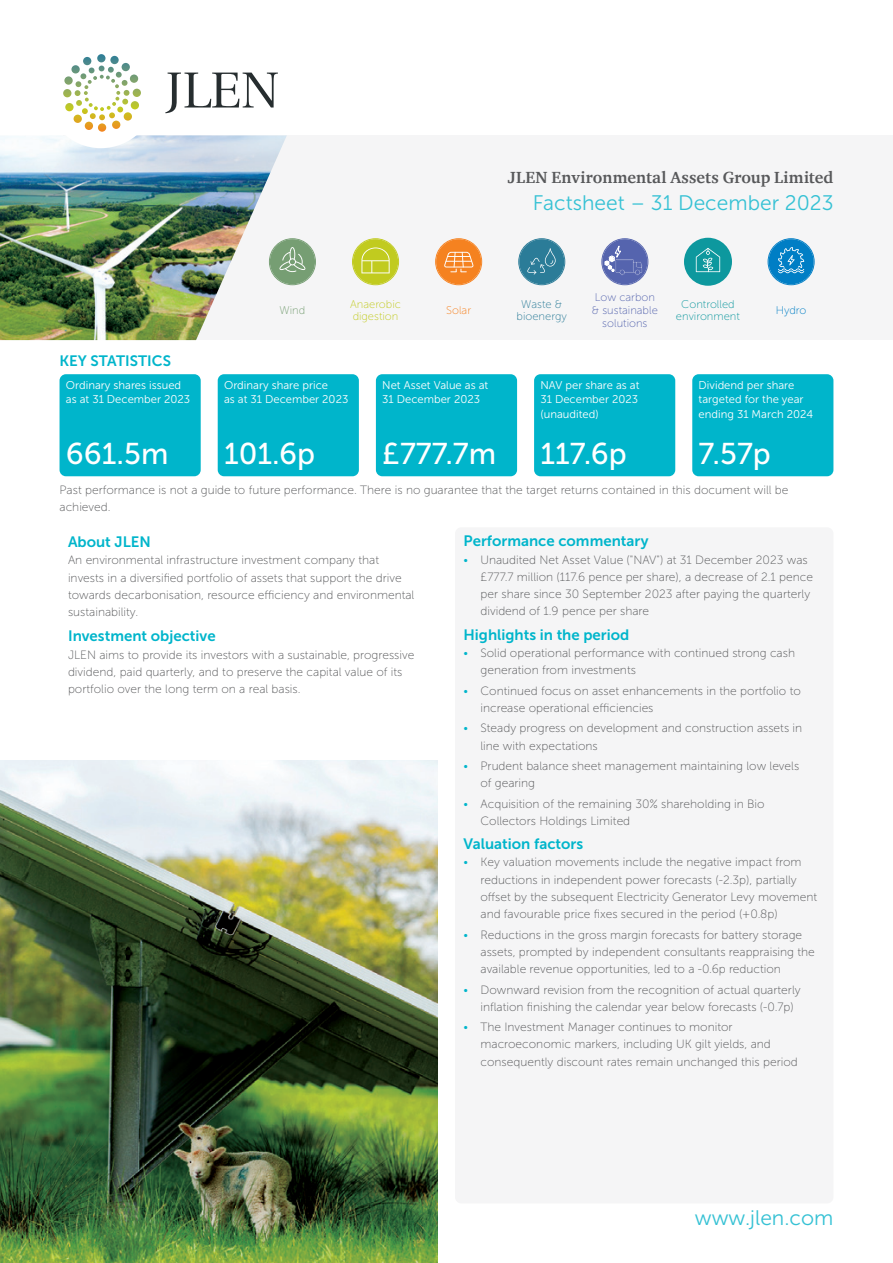
<style>
.page{position:relative;width:893px;height:1263px;background:#fff}
.page>*{position:absolute;margin:0;border:0;box-sizing:border-box;transform-origin:0 0}
.t1{font:30px "Museo Sans 500";color:#fff}
.t2{font:30px "Museo Sans 500";color:#ed028c}
.t3{font:21px "Museo Sans 300";color:#35c1d4}
.t4{font:700 16.5px "Charter ITCW01";letter-spacing:.01em;color:#57585a}
.t5{font:15px "Museo Sans 700";color:#00b5cb}
.t6{font:12px/17.2px "Museo Sans 100";color:#57585a}
.t7{font:11.25px/14.2px "Museo Sans 300";color:#fff}
.t8{font:11.1px/12.6px "Museo Sans 100";color:#5564ae;text-align:center}
.t9{font:11.1px/12.6px "Museo Sans 100";color:#0d989e;text-align:center}
.t10{font:11.1px/12.6px "Museo Sans 100";color:#c1cb1f}
.t11{font:11.1px/12.6px "Museo Sans 100";color:#2b7c98;text-align:center}
.t12{font:11.1px "Museo Sans 100";color:#f58220}
.t13{font:11.1px "Museo Sans 100";color:#007ec5}
.t14{font:11.1px "Museo Sans 100";color:#769e73}
.s1{color:#fff}
.s2{color:#00b5cb}
</style>
<div class="page">
<div style="left:64px;top:135px;width:829px;height:205px;background:#f5f5f6"></div>
<svg style="left:287px;top:238px;width:29px;height:47px"></svg>
<svg style="left:352px;top:238px;width:47px;height:47px"></svg>
<svg style="left:435px;top:238px;width:47px;height:47px"></svg>
<svg style="left:518px;top:238px;width:47px;height:47px"></svg>
<svg style="left:601px;top:238px;width:47px;height:47px"></svg>
<div style="left:684px;top:238px;width:48px;height:48px;background:#0d989e;border-radius:50%"></div>
<svg style="left:696px;top:248px;width:24px;height:24px"></svg>
<svg style="left:768px;top:238px;width:47px;height:47px"></svg>
<img style="left:0;top:135px;width:287px;height:205px">
<div style="left:692px;top:374px;width:141px;height:102px;background:#00b5cb;border-radius:6px"></div>
<div style="left:534px;top:374px;width:141px;height:102px;background:#00b5cb;border-radius:6px"></div>
<div style="left:376px;top:374px;width:141px;height:102px;background:#00b5cb;border-radius:6px"></div>
<div style="left:218px;top:374px;width:141px;height:102px;background:#00b5cb;border-radius:6px"></div>
<div style="left:60px;top:374px;width:141px;height:102px;background:#00b5cb;border-radius:6px"></div>
<div style="left:455px;top:527px;width:378px;height:676px;background:#f5f5f6;border-radius:6px"></div>
<div style="left:46px;top:38px;width:110px;height:110px;background:#fff;border-radius:50%"></div>
<svg style="left:165px;top:73px;width:113px;height:40px"></svg>
<svg style="left:63px;top:54px;width:78px;height:43px"></svg>
<img style="left:0;top:760px;width:438px;height:503px">
<h3 class="t4" style="left:508px;top:167px;width:327px">JLEN Environmental Assets Group Limited</h3>
<h2 class="t3" style="left:533px;top:192px;width:302px">Factsheet – 31 December 2023</h2>
<p class="t5" style="left:60px;top:352px;width:113px">KEY STATISTICS</p>
<p class="t7" style="left:66px;top:378px;width:126px">Ordinary shares issued as at 31 December 2023</p>
<p class="t14" style="left:280px;top:304px;width:27px">Wind</p>
<p class="t10" style="left:350px;top:298px;width:52px">Anaerobic digestion</p>
<p class="t12" style="left:446px;top:304px;width:26px">Solar</p>
<p class="t11" style="left:517px;top:298px;width:52px">Waste &amp; bioenergy</p>
<p class="t8" style="left:592px;top:291px;width:67px">Low carbon &amp; sustainable solutions</p>
<p class="t9" style="left:676px;top:298px;width:65px">Controlled environment</p>
<p class="t13" style="left:776px;top:304px;width:32px">Hydro</p>
<p class="t7" style="left:224px;top:378px;width:126px">Ordinary share price<br>as at 31 December 2023</p>
<p class="t7" style="left:382px;top:378px;width:108px">Net Asset Value as at<br>31 December 2023</p>
<p class="t7" style="left:540px;top:378px;width:101px;text-align:justify">NAV per share as at 31 December 2023 (unaudited)</p>
<p class="t7" style="left:699px;top:378px;width:116px">Dividend per share targeted for the year ending 31 March 2024</p>
<h1 class="t2" style="left:66px;top:437px;width:59px">[•]<span class="s1">m</span></h1>
<h1 class="t1" style="left:66px;top:437px;width:104px">661.5m</h1>
<h1 class="t1" style="left:224px;top:437px;width:93px">101.6p</h1>
<h1 class="t1" style="left:382px;top:437px;width:115px">£777.7m</h1>
<h1 class="t1" style="left:540px;top:437px;width:88px">117.6p</h1>
<h1 class="t1" style="left:699px;top:437px;width:74px">7.57p</h1>
<p class="t6" style="left:60px;top:481px;width:730px">Past performance is not a guide to future performance. There is no guarantee that the target returns contained in this document will be achieved.</p>
<p class="t5" style="left:68px;top:533px;width:84px">About JLEN</p>
<p class="t6" style="left:68px;top:552px;width:348px">An environmental infrastructure investment company that invests in a diversified portfolio of assets that support the drive towards decarbonisation, resource efficiency and environmental sustainability.</p>
<p class="t5" style="left:68px;top:628px;width:149px">Investment objective</p>
<p class="t6" style="left:68px;top:646px;width:348px">JLEN aims to provide its investors with a sustainable, progressive dividend, paid quarterly, and to preserve the capital value of its portfolio over the long term on a real basis.</p>
<p class="t5" style="left:463px;top:533px;width:187px">Performance commentary</p>
<p class="t6" style="left:480px;top:551px;width:334px;text-indent:-17px"><span class="s2">•</span> Unaudited Net Asset Value ("NAV") at 31 December 2023 was £777.7 million (117.6 pence per share), a decrease of 2.1 pence per share since 30 September 2023 after paying the quarterly dividend of 1.9 pence per share</p>
<p class="t5" style="left:463px;top:626px;width:167px">Highlights in the period</p>
<p class="t6" style="left:480px;top:644px;width:316px;text-indent:-17px"><span class="s2">•</span> Solid operational performance with continued strong cash generation from investments</p>
<p class="t6" style="left:480px;top:682px;width:322px;text-indent:-17px"><span class="s2">•</span> Continued focus on asset enhancements in the portfolio to increase operational efficiencies</p>
<p class="t6" style="left:480px;top:720px;width:323px;text-indent:-17px"><span class="s2">•</span> Steady progress on development and construction assets in line with expectations</p>
<p class="t6" style="left:480px;top:757px;width:320px;text-indent:-17px"><span class="s2">•</span> Prudent balance sheet management maintaining low levels of gearing</p>
<p class="t6" style="left:480px;top:795px;width:286px;text-indent:-17px"><span class="s2">•</span> Acquisition of the remaining 30% shareholding in Bio<br>Collectors Holdings Limited</p>
<p class="t5" style="left:463px;top:836px;width:121px">Valuation factors</p>
<p class="t6" style="left:480px;top:854px;width:338px;text-indent:-17px"><span class="s2">•</span> Key valuation movements include the negative impact from reductions in independent power forecasts (-2.3p), partially offset by the subsequent Electricity Generator Levy movement and favourable price fixes secured in the period (+0.8p)</p>
<p class="t6" style="left:480px;top:926px;width:336px;text-indent:-17px"><span class="s2">•</span> Reductions in the gross margin forecasts for battery storage assets, prompted by independent consultants reappraising the available revenue opportunities, led to a -0.6p reduction</p>
<p class="t6" style="left:480px;top:981px;width:322px;text-indent:-17px"><span class="s2">•</span> Downward revision from the recognition of actual quarterly inflation finishing the calendar year below forecasts (-0.7p)</p>
<p class="t6" style="left:480px;top:1018px;width:319px;text-indent:-17px"><span class="s2">•</span> The Investment Manager continues to monitor macroeconomic markers, including UK gilt yields, and consequently discount rates remain unchanged this period</p>
<h2 class="t3" style="left:695px;top:1206px;width:140px">www.jlen.com</h2>
</div>
